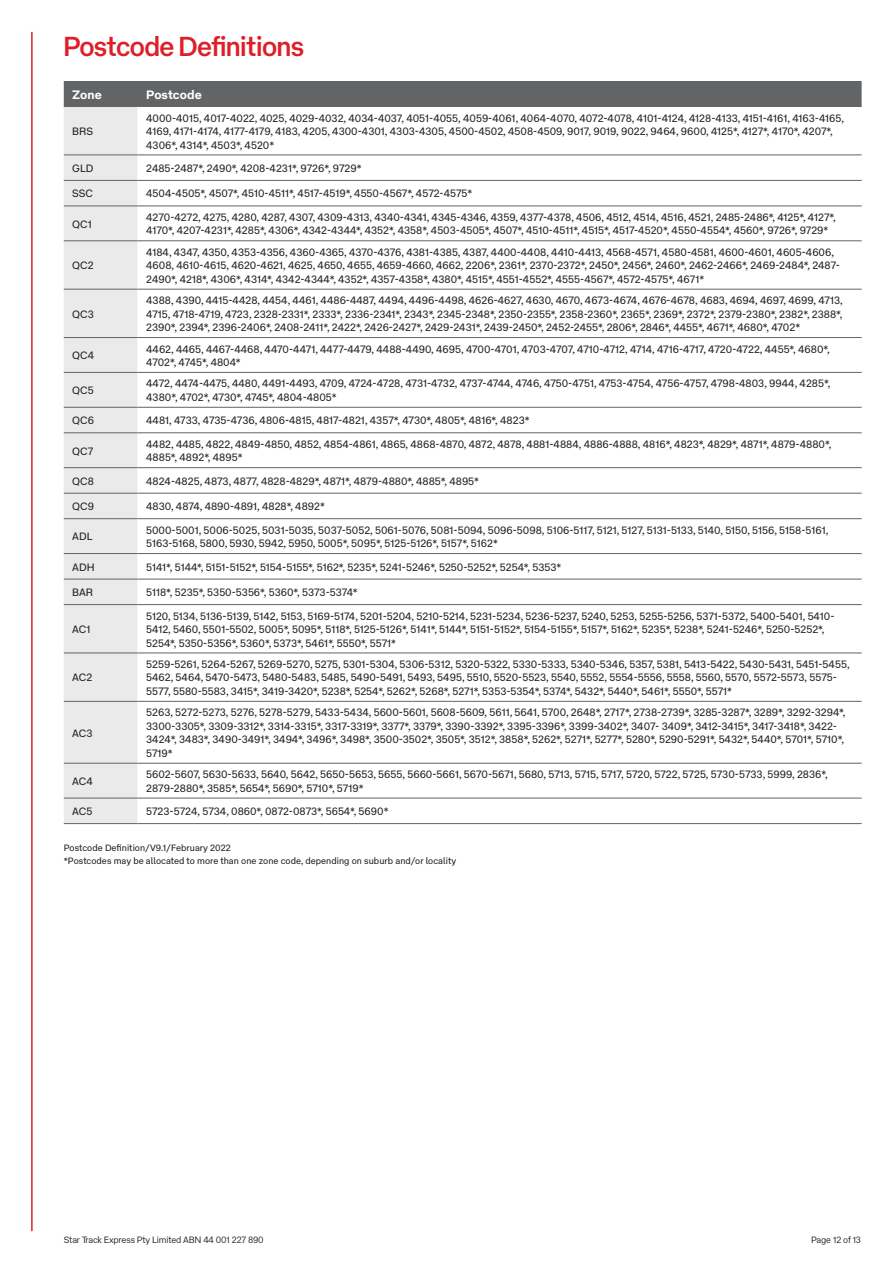
<style>
.page{position:relative;width:893px;height:1263px;background:#fff}
.page>*{position:absolute;margin:0;border:0;box-sizing:border-box;transform-origin:0 0}
.t1{font:500 27px "AP Type Pro Display";color:#de1f29}
.ParaStyle11_Leading_Auto{font:700 12px "AP Type Pro Text";letter-spacing:.01em;color:#fff}
.ParaStyle69_Leading_9_pts{font:10.5px/13.5px "AP Type Pro Text";color:#231f20}
.ParaStyle69_Leading_9_pts-2{font:9px "AP Type Pro Text";letter-spacing:.005em;color:#201d1d}
.t2{font:300 9px "AP Type Pro Text";letter-spacing:-.02em;color:#201d1e}
</style>
<div class="page">
<hr style="left:31px;top:32px;width:2px;height:1199px;background:#de1f29">
<div style="left:64px;top:81px;width:798px;height:25px;background:#626466"></div>
<div style="left:64px;top:107px;width:74px;height:716px;background:#eaeaea"></div>
<svg style="left:138px;top:154px;width:724px;height:644px"></svg>
<hr style="left:64px;top:106px;width:74px;height:1px;background:#626466">
<hr style="left:138px;top:106px;width:724px;height:1px;background:#626466">
<hr style="left:64px;top:155px;width:74px;height:1px;background:#626466">
<hr style="left:138px;top:155px;width:724px;height:1px;background:#626466">
<hr style="left:64px;top:180px;width:74px;height:1px;background:#626466">
<hr style="left:138px;top:180px;width:724px;height:1px;background:#626466">
<hr style="left:64px;top:206px;width:74px;height:1px;background:#626466">
<hr style="left:138px;top:206px;width:724px;height:1px;background:#626466">
<hr style="left:64px;top:241px;width:74px;height:1px;background:#626466">
<hr style="left:138px;top:241px;width:724px;height:1px;background:#626466">
<hr style="left:64px;top:289px;width:74px;height:1px;background:#626466">
<hr style="left:138px;top:289px;width:724px;height:1px;background:#626466">
<hr style="left:64px;top:337px;width:74px;height:1px;background:#626466">
<hr style="left:138px;top:337px;width:724px;height:1px;background:#626466">
<hr style="left:64px;top:372px;width:74px;height:1px;background:#626466">
<hr style="left:138px;top:372px;width:724px;height:1px;background:#626466">
<hr style="left:64px;top:407px;width:74px;height:1px;background:#626466">
<hr style="left:138px;top:407px;width:724px;height:1px;background:#626466">
<hr style="left:64px;top:432px;width:74px;height:1px;background:#626466">
<hr style="left:138px;top:432px;width:724px;height:1px;background:#626466">
<hr style="left:64px;top:467px;width:74px;height:1px;background:#626466">
<hr style="left:138px;top:467px;width:724px;height:1px;background:#626466">
<hr style="left:64px;top:493px;width:74px;height:1px;background:#626466">
<hr style="left:138px;top:493px;width:724px;height:1px;background:#626466">
<hr style="left:64px;top:518px;width:74px;height:1px;background:#626466">
<hr style="left:138px;top:518px;width:724px;height:1px;background:#626466">
<hr style="left:64px;top:553px;width:74px;height:1px;background:#626466">
<hr style="left:138px;top:553px;width:724px;height:1px;background:#626466">
<hr style="left:64px;top:579px;width:74px;height:1px;background:#626466">
<hr style="left:138px;top:579px;width:724px;height:1px;background:#626466">
<hr style="left:64px;top:604px;width:74px;height:1px;background:#626466">
<hr style="left:138px;top:604px;width:724px;height:1px;background:#626466">
<hr style="left:64px;top:653px;width:74px;height:1px;background:#626466">
<hr style="left:138px;top:653px;width:724px;height:1px;background:#626466">
<hr style="left:64px;top:701px;width:74px;height:1px;background:#626466">
<hr style="left:138px;top:701px;width:724px;height:1px;background:#626466">
<hr style="left:64px;top:763px;width:74px;height:1px;background:#626466">
<hr style="left:138px;top:763px;width:724px;height:1px;background:#626466">
<hr style="left:64px;top:798px;width:74px;height:1px;background:#626466">
<hr style="left:138px;top:798px;width:724px;height:1px;background:#626466">
<hr style="left:64px;top:823px;width:74px;height:1px;background:#626466">
<hr style="left:138px;top:823px;width:724px;height:1px;background:#626466">
<p class="t1" style="left:64px;top:24px;width:242px">Postcode Definitions</p>
<p class="ParaStyle11_Leading_Auto" style="left:72px;top:84px;width:31px">Zone</p>
<p class="ParaStyle11_Leading_Auto" style="left:146px;top:84px;width:57px">Postcode</p>
<p class="ParaStyle69_Leading_9_pts" style="left:72px;top:123px;width:22px">BRS</p>
<p class="ParaStyle69_Leading_9_pts" style="left:146px;top:110px;width:699px">4000-4015, 4017-4022, 4025, 4029-4032, 4034-4037, 4051-4055, 4059-4061, 4064-4070, 4072-4078, 4101-4124, 4128-4133, 4151-4161, 4163-4165,<br>4169, 4171-4174, 4177-4179, 4183, 4205, 4300-4301, 4303-4305, 4500-4502, 4508-4509, 9017, 9019, 9022, 9464, 9600, 4125*, 4127*, 4170*, 4207*,<br>4306*, 4314*, 4503*, 4520*</p>
<p class="ParaStyle69_Leading_9_pts" style="left:72px;top:160px;width:23px">GLD</p>
<p class="ParaStyle69_Leading_9_pts" style="left:146px;top:160px;width:217px">2485-2487*, 2490*, 4208-4231*, 9726*, 9729*</p>
<p class="ParaStyle69_Leading_9_pts" style="left:72px;top:186px;width:22px">SSC</p>
<p class="ParaStyle69_Leading_9_pts" style="left:146px;top:186px;width:328px">4504-4505*, 4507*, 4510-4511*, 4517-4519*, 4550-4567*, 4572-4575*</p>
<p class="ParaStyle69_Leading_9_pts" style="left:72px;top:216px;width:21px">QC1</p>
<p class="ParaStyle69_Leading_9_pts" style="left:146px;top:209px;width:691px">4270-4272, 4275, 4280, 4287, 4307, 4309-4313, 4340-4341, 4345-4346, 4359, 4377-4378, 4506, 4512, 4514, 4516, 4521, 2485-2486*, 4125*, 4127*,<br>4170*, 4207-4231*, 4285*, 4306*, 4342-4344*, 4352*, 4358*, 4503-4505*, 4507*, 4510-4511*, 4515*, 4517-4520*, 4550-4554*, 4560*, 9726*, 9729*</p>
<p class="ParaStyle69_Leading_9_pts" style="left:72px;top:258px;width:23px">QC2</p>
<p class="ParaStyle69_Leading_9_pts" style="left:146px;top:244px;width:695px">4184, 4347, 4350, 4353-4356, 4360-4365, 4370-4376, 4381-4385, 4387, 4400-4408, 4410-4413, 4568-4571, 4580-4581, 4600-4601, 4605-4606,<br>4608, 4610-4615, 4620-4621, 4625, 4650, 4655, 4659-4660, 4662, 2206*, 2361*, 2370-2372*, 2450*, 2456*, 2460*, 2462-2466*, 2469-2484*, 2487-<br>2490*, 4218*, 4306*, 4314*, 4342-4344*, 4352*, 4357-4358*, 4380*, 4515*, 4551-4552*, 4555-4567*, 4572-4575*, 4671*</p>
<p class="ParaStyle69_Leading_9_pts" style="left:72px;top:306px;width:23px">QC3</p>
<p class="ParaStyle69_Leading_9_pts" style="left:146px;top:293px;width:698px;text-align:justify">4388, 4390, 4415-4428, 4454, 4461, 4486-4487, 4494, 4496-4498, 4626-4627, 4630, 4670, 4673-4674, 4676-4678, 4683, 4694, 4697, 4699, 4713, 4715, 4718-4719, 4723, 2328-2331*, 2333*, 2336-2341*, 2343*, 2345-2348*, 2350-2355*, 2358-2360*, 2365*, 2369*, 2372*, 2379-2380*, 2382*, 2388*, 2390*, 2394*, 2396-2406*, 2408-2411*, 2422*, 2426-2427*, 2429-2431*, 2439-2450*, 2452-2455*, 2806*, 2846*, 4455*, 4671*, 4680*, 4702*</p>
<p class="ParaStyle69_Leading_9_pts" style="left:72px;top:348px;width:23px">QC4</p>
<p class="ParaStyle69_Leading_9_pts" style="left:146px;top:341px;width:685px">4462, 4465, 4467-4468, 4470-4471, 4477-4479, 4488-4490, 4695, 4700-4701, 4703-4707, 4710-4712, 4714, 4716-4717, 4720-4722, 4455*, 4680*,<br>4702*, 4745*, 4804*</p>
<p class="ParaStyle69_Leading_9_pts" style="left:72px;top:383px;width:23px">QC5</p>
<p class="ParaStyle69_Leading_9_pts" style="left:146px;top:376px;width:686px">4472, 4474-4475, 4480, 4491-4493, 4709, 4724-4728, 4731-4732, 4737-4744, 4746, 4750-4751, 4753-4754, 4756-4757, 4798-4803, 9944, 4285*,<br>4380*, 4702*, 4730*, 4745*, 4804-4805*</p>
<p class="ParaStyle69_Leading_9_pts" style="left:72px;top:413px;width:23px">QC6</p>
<p class="ParaStyle69_Leading_9_pts" style="left:146px;top:413px;width:385px">4481, 4733, 4735-4736, 4806-4815, 4817-4821, 4357*, 4730*, 4805*, 4816*, 4823*</p>
<p class="ParaStyle69_Leading_9_pts" style="left:72px;top:443px;width:22px">QC7</p>
<p class="ParaStyle69_Leading_9_pts" style="left:146px;top:436px;width:687px">4482, 4485, 4822, 4849-4850, 4852, 4854-4861, 4865, 4868-4870, 4872, 4878, 4881-4884, 4886-4888, 4816*, 4823*, 4829*, 4871*, 4879-4880*,<br>4885*, 4892*, 4895*</p>
<p class="ParaStyle69_Leading_9_pts" style="left:72px;top:473px;width:23px">QC8</p>
<p class="ParaStyle69_Leading_9_pts" style="left:146px;top:473px;width:334px">4824-4825, 4873, 4877, 4828-4829*, 4871*, 4879-4880*, 4885*, 4895*</p>
<p class="ParaStyle69_Leading_9_pts" style="left:72px;top:499px;width:23px">QC9</p>
<p class="ParaStyle69_Leading_9_pts" style="left:146px;top:499px;width:180px">4830, 4874, 4890-4891, 4828*, 4892*</p>
<p class="ParaStyle69_Leading_9_pts" style="left:72px;top:529px;width:22px">ADL</p>
<p class="ParaStyle69_Leading_9_pts" style="left:146px;top:522px;width:684px">5000-5001, 5006-5025, 5031-5035, 5037-5052, 5061-5076, 5081-5094, 5096-5098, 5106-5117, 5121, 5127, 5131-5133, 5140, 5150, 5156, 5158-5161,<br>5163-5168, 5800, 5930, 5942, 5950, 5005*, 5095*, 5125-5126*, 5157*, 5162*</p>
<p class="ParaStyle69_Leading_9_pts" style="left:72px;top:559px;width:24px">ADH</p>
<p class="ParaStyle69_Leading_9_pts" style="left:146px;top:559px;width:417px">5141*, 5144*, 5151-5152*, 5154-5155*, 5162*, 5235*, 5241-5246*, 5250-5252*, 5254*, 5353*</p>
<p class="ParaStyle69_Leading_9_pts" style="left:72px;top:585px;width:22px">BAR</p>
<p class="ParaStyle69_Leading_9_pts" style="left:146px;top:585px;width:213px">5118*, 5235*, 5350-5356*, 5360*, 5373-5374*</p>
<p class="ParaStyle69_Leading_9_pts" style="left:72px;top:622px;width:20px">AC1</p>
<p class="ParaStyle69_Leading_9_pts" style="left:146px;top:608px;width:690px">5120, 5134, 5136-5139, 5142, 5153, 5169-5174, 5201-5204, 5210-5214, 5231-5234, 5236-5237, 5240, 5253, 5255-5256, 5371-5372, 5400-5401, 5410-<br>5412, 5460, 5501-5502, 5005*, 5095*, 5118*, 5125-5126*, 5141*, 5144*, 5151-5152*, 5154-5155*, 5157*, 5162*, 5235*, 5238*, 5241-5246*, 5250-5252*,<br>5254*, 5350-5356*, 5360*, 5373*, 5461*, 5550*, 5571*</p>
<p class="ParaStyle69_Leading_9_pts" style="left:72px;top:670px;width:22px">AC2</p>
<p class="ParaStyle69_Leading_9_pts" style="left:72px;top:725px;width:22px">AC3</p>
<p class="ParaStyle69_Leading_9_pts" style="left:146px;top:656px;width:705px">5259-5261, 5264-5267, 5269-5270, 5275, 5301-5304, 5306-5312, 5320-5322, 5330-5333, 5340-5346, 5357, 5381, 5413-5422, 5430-5431, 5451-5455,<br>5462, 5464, 5470-5473, 5480-5483, 5485, 5490-5491, 5493, 5495, 5510, 5520-5523, 5540, 5552, 5554-5556, 5558, 5560, 5570, 5572-5573, 5575-<br>5577, 5580-5583, 3415*, 3419-3420*, 5238*, 5254*, 5262*, 5268*, 5271*, 5353-5354*, 5374*, 5432*, 5440*, 5461*, 5550*, 5571*</p>
<p class="ParaStyle69_Leading_9_pts" style="left:146px;top:705px;width:701px">5263, 5272-5273, 5276, 5278-5279, 5433-5434, 5600-5601, 5608-5609, 5611, 5641, 5700, 2648*, 2717*, 2738-2739*, 3285-3287*, 3289*, 3292-3294*, 3300-3305*, 3309-3312*, 3314-3315*, 3317-3319*, 3377*, 3379*, 3390-3392*, 3395-3396*, 3399-3402*, 3407- 3409*, 3412-3415*, 3417-3418*, 3422- 3424*, 3483*, 3490-3491*, 3494*, 3496*, 3498*, 3500-3502*, 3505*, 3512*, 3858*, 5262*, 5271*, 5277*, 5280*, 5290-5291*, 5432*, 5440*, 5701*, 5710*, 5719*</p>
<p class="ParaStyle69_Leading_9_pts" style="left:72px;top:773px;width:22px">AC4</p>
<p class="ParaStyle69_Leading_9_pts" style="left:146px;top:767px;width:683px">5602-5607, 5630-5633, 5640, 5642, 5650-5653, 5655, 5660-5661, 5670-5671, 5680, 5713, 5715, 5717, 5720, 5722, 5725, 5730-5733, 5999, 2836*,<br>2879-2880*, 3585*, 5654*, 5690*, 5710*, 5719*</p>
<p class="ParaStyle69_Leading_9_pts" style="left:72px;top:804px;width:22px">AC5</p>
<p class="ParaStyle69_Leading_9_pts" style="left:146px;top:804px;width:244px">5723-5724, 5734, 0860*, 0872-0873*, 5654*, 5690*</p>
<p class="ParaStyle69_Leading_9_pts-2" style="left:64px;top:840px;width:169px">Postcode Definition/V9.1/February 2022</p>
<p class="ParaStyle69_Leading_9_pts-2" style="left:64px;top:854px;width:394px">*Postcodes may be allocated to more than one zone code, depending on suburb and/or locality</p>
<p class="t2" style="left:811px;top:1232px;width:51px">Page 12 of 13</p>
</div>
